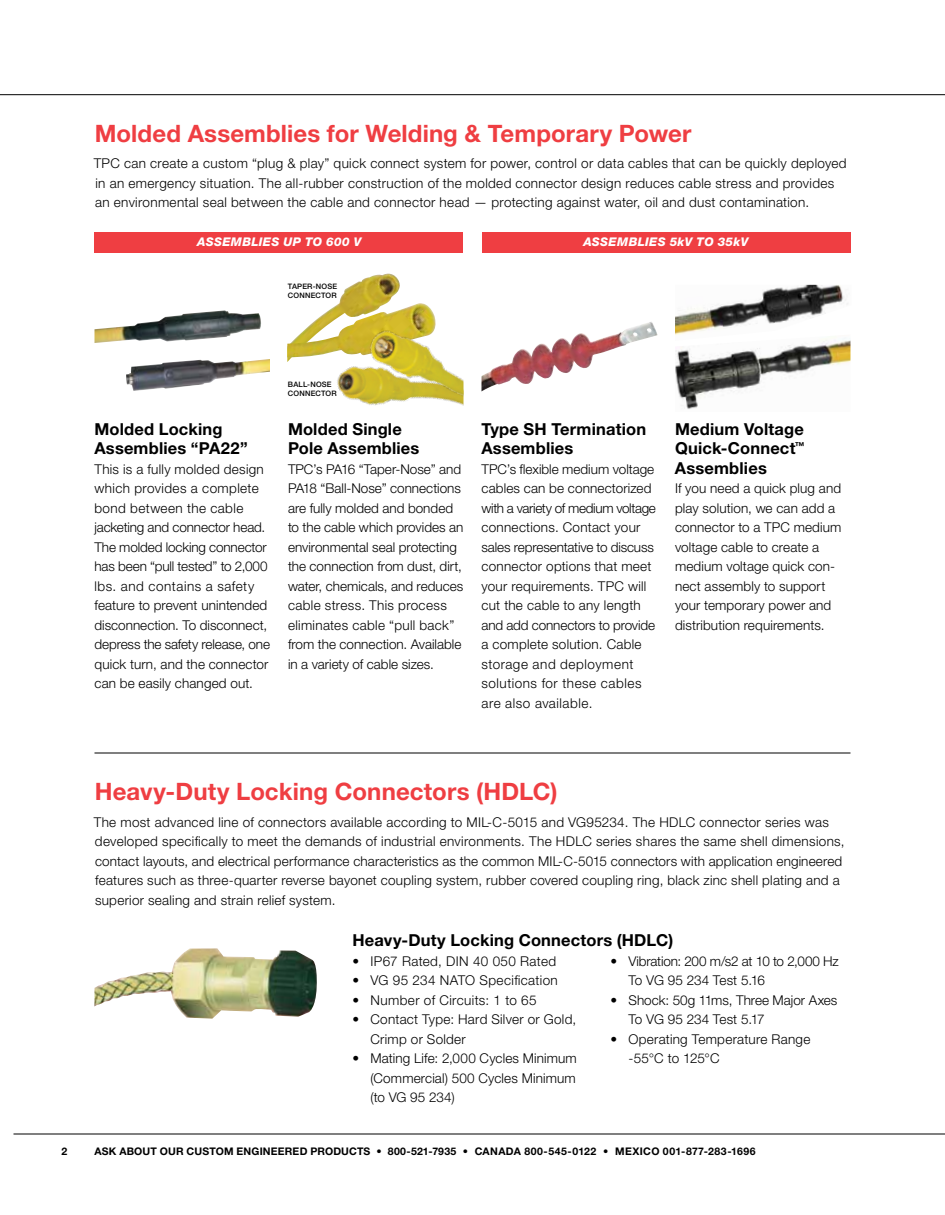
<style>
.page{position:relative;width:945px;height:1215px;background:#fff}
.page>*{position:absolute;margin:0;border:0;box-sizing:border-box;transform-origin:0 0}
.t1{font:700 24px "Helvetica Neue LT Std";letter-spacing:.005em;color:#ef3e42}
.t2{font:700 16.5px/19.5px "Helvetica Neue LT Std";letter-spacing:.01em;color:#000}
.t3{font:300 13.5px/19.5px "Helvetica Neue LT Std";letter-spacing:.015em;color:#000}
.t4{font:300 13.5px/19.5px "Helvetica Neue LT Std";letter-spacing:-.015em;color:#000}
.t5{font:italic 800 12px "Helvetica Neue LT Std";letter-spacing:.03em;color:#fff}
.t6{font:700 10.5px "Helvetica Neue LT Std";letter-spacing:.015em;color:#000}
.t7{font:500 7.5px/9px "Helvetica Neue LT Std";letter-spacing:.025em;color:#000}
</style>
<div class="page">
<img style="left:675px;top:341px;width:175px;height:68px">
<img style="left:675px;top:285px;width:176px;height:56px">
<hr style="left:0;top:94px;width:945px;height:1px;background:#000">
<hr style="left:94px;top:753px;width:756px;height:1px;background:#000">
<hr style="left:14px;top:1134px;width:931px;height:1px;background:#000">
<img style="left:94px;top:948px;width:223px;height:71px">
<img style="left:482px;top:322px;width:176px;height:69px">
<img style="left:94px;top:310px;width:167px;height:33px">
<img style="left:126px;top:359px;width:144px;height:32px">
<img style="left:287px;top:274px;width:113px;height:88px">
<img style="left:287px;top:303px;width:74px;height:55px">
<img style="left:334px;top:359px;width:130px;height:47px">
<img style="left:361px;top:301px;width:103px;height:100px">
<div style="left:94px;top:232px;width:369px;height:20px;background:#ef3e42"></div>
<div style="left:482px;top:232px;width:368px;height:20px;background:#ef3e42"></div>
<h1 class="t1" style="left:95px;top:119px;width:598px">Molded Assemblies for Welding &amp; Temporary Power</h1>
<p class="t3" style="left:94px;top:153px;width:754px">TPC can create a custom “plug &amp; play” quick connect system for power, control or data cables that can be quickly deployed in an emergency situation. The all-rubber construction of the molded connector design reduces cable stress and provides an environmental seal between the cable and connector head — protecting against water, oil and dust contamination.</p>
<p class="t5" style="left:197px;top:235px;width:166px">ASSEMBLIES UP TO 600 V</p>
<p class="t5" style="left:583px;top:235px;width:166px">ASSEMBLIES 5KV TO 35KV</p>
<p class="t7" style="left:288px;top:281px;width:51px">TAPER-NOSE<br>CONN ECTOR</p>
<p class="t2" style="left:94px;top:419px;width:155px">Molded Locking<br>Assemblies “PA22”</p>
<p class="t3" style="left:94px;top:459px;width:177px">This is a fully molded design which provides a complete bond between the cable jacketing and connector head.<br>The molded locking connector has been “pull tested” to 2,000 lbs. and contains a safety feature to prevent unintended disconnection. To disconnect, depress the safety release, one quick turn, and the connector can be easily changed out.</p>
<p class="t7" style="left:288px;top:380px;width:50px">BALL-NOSE<br>CONN ECTOR</p>
<p class="t2" style="left:288px;top:419px;width:133px">Molded Single<br>Pole Assemblies</p>
<p class="t3" style="left:288px;top:459px;width:177px">TPC’s PA16 “Taper-Nose” and<br>PA18 “Ball-Nose” connections are fully molded and bonded to the cable which provides an environmental seal protecting the connection from dust, dirt, water, chemicals, and reduces cable stress. This process eliminates cable “pull back” from the connection. Available in a variety of cable sizes.</p>
<p class="t2" style="left:482px;top:419px;width:166px">Type SH Termination<br>Assemblies</p>
<p class="t3" style="left:482px;top:459px;width:176px">TPC’s flexible medium voltage cables can be connectorized with a variety of medium voltage connections. Contact your sales representative to discuss connector options that meet your requirements. TPC will cut the cable to any length and add connectors to provide a complete solution. Cable storage and deployment solutions for these cables are also available.</p>
<p class="t2" style="left:675px;top:419px;width:131px;text-align:justify">Medium Voltage Quick-Connect<sup>™ </sup>Assemblies</p>
<p class="t3" style="left:675px;top:479px;width:168px">If you need a quick plug and play solution, we can add a connector to a TPC medium voltage cable to create a medium voltage quick con&shy;nect assembly to support your temporary power and distribution requirements.</p>
<h1 class="t1" style="left:95px;top:777px;width:464px">Heavy-Duty Locking Connectors (HDLC)</h1>
<p class="t3" style="left:94px;top:812px;width:752px">The most advanced line of connectors available according to MIL-C-5015 and VG95234. The HDLC connector series was developed specifically to meet the demands of industrial environments. The HDLC series shares the same shell dimensions, contact layouts, and electrical performance characteristics as the common MIL-C-5015 connectors with application engineered features such as three-quarter reverse bayonet coupling system, rubber covered coupling ring, black zinc shell plating and a superior sealing and strain relief system.</p>
<p class="t2" style="left:353px;top:930px;width:322px">Heavy-Duty Locking Connectors (HDLC)</p>
<p class="t3" style="left:353px;top:951px;width:205px">• IP67 Rated, DIN 40 050 Rated</p>
<p class="t3" style="left:353px;top:971px;width:207px">• VG 95 234 NATO Specification</p>
<p class="t3" style="left:353px;top:990px;width:186px">• Number of Circuits: 1 to 65</p>
<p class="t3" style="left:370px;top:1010px;width:207px;text-indent:-18px">• Contact Type: Hard Silver or Gold,<br>Crimp or Solder</p>
<p class="t3" style="left:370px;top:1049px;width:208px;text-align:justify;text-indent:-18px">• Mating Life: 2,000 Cycles Minimum (Commercial) 500 Cycles Minimum (to VG 95 234)</p>
<p class="t4" style="left:628px;top:951px;width:212px;text-indent:-18px">• Vibration: 200 m/s2 at 10 to 2,000 Hz<br>To VG 95 234 Test 5.16</p>
<p class="t3" style="left:628px;top:990px;width:210px;text-indent:-18px">• Shock: 50g 11ms, Three Major Axes<br>To VG 95 234 Test 5.17</p>
<p class="t3" style="left:628px;top:1029px;width:183px;text-indent:-18px">• Operating Temperature Range -55°C to 125°C</p>
<p class="t6" style="left:62px;top:1145px;width:7px">2</p>
<p class="t6" style="left:94px;top:1145px;width:663px">Ask About our Custom Engineered Products • 800-521-7935 • Canada 800-545-0122 • Mexico 001-877-283-1696</p>
</div>
